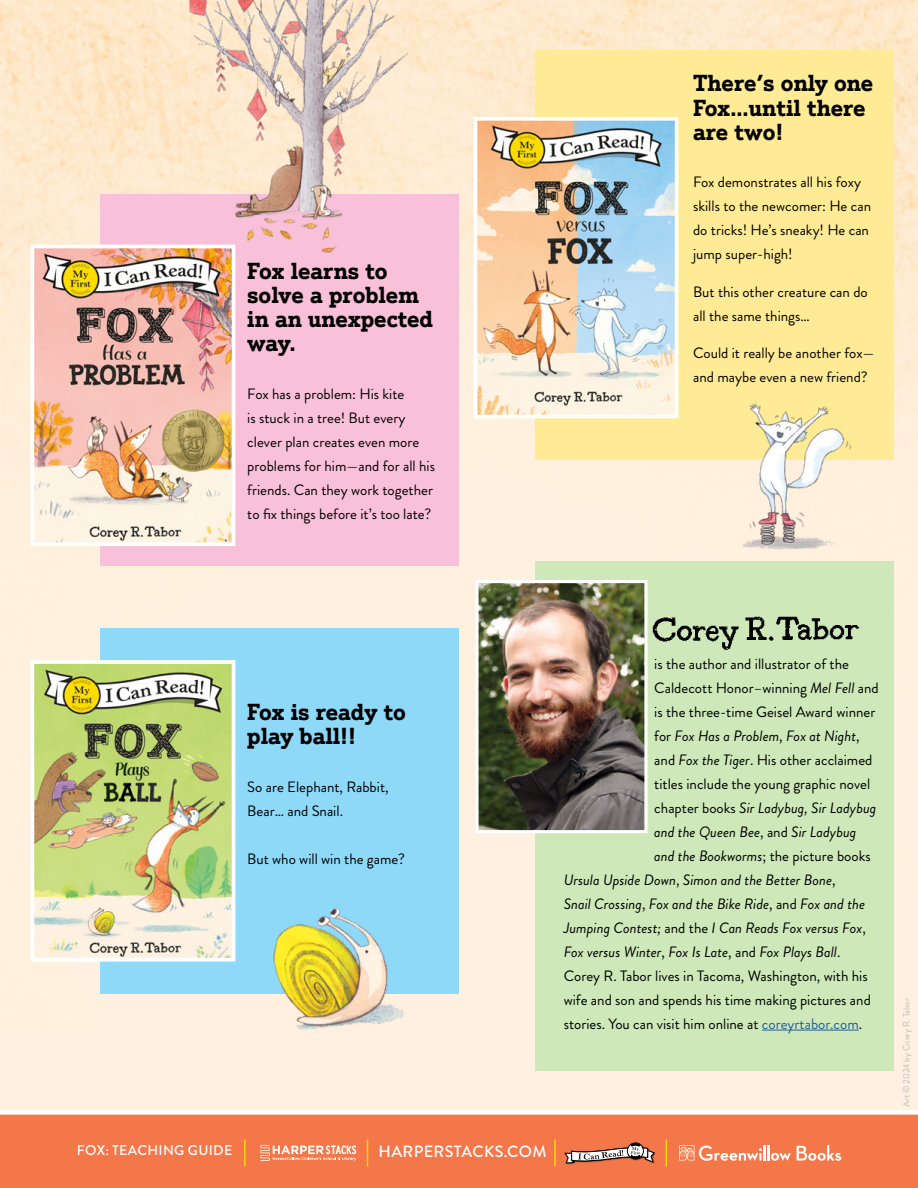
<style>
.page{position:relative;width:918px;height:1188px;background:#fff}
.page>*{position:absolute;margin:0;border:0;box-sizing:border-box;transform-origin:0 0}
.t1{font:700 22.5px/24px "Justus Pro";color:#000}
.t2{font:500 16.2px "Brandon Grotesque";letter-spacing:.02em;color:#fff}
.t3{font:15px/24px "Brandon Grotesque";color:#000}
.t4{font:italic 15px "Brandon Grotesque";color:#000}
.t5{font:500 14.1px "Brandon Grotesque";letter-spacing:.02em;color:#fff}
.t6{font:9px "Brandon Grotesque";color:#bcbec0}
.s1{font-style:italic}
.s2{font-style:normal}
.s3{color:#215e9e}
</style>
<div class="page">
<img style="left:0;top:0;width:918px;height:1110px">
<div style="left:0;top:1114px;width:918px;height:74px;background:#f47749"></div>
<svg style="left:564px;top:1143px;width:91px;height:21px"></svg>
<svg style="left:679px;top:1145px;width:112px;height:16px"></svg>
<svg style="left:797px;top:1145px;width:44px;height:16px"></svg>
<svg style="left:260px;top:1145px;width:96px;height:16px"></svg>
<hr style="left:244px;top:1139px;width:2px;height:27px;background:#fd0">
<svg style="left:367px;top:1139px;width:1px;height:27px"></svg>
<hr style="left:554px;top:1139px;width:2px;height:27px;background:#fd0">
<svg style="left:666px;top:1139px;width:1px;height:27px"></svg>
<div style="left:0;top:1110px;width:918px;height:5px;background:#fff"></div>
<div style="left:100px;top:195px;width:359px;height:371px;background:#f8c1d9"></div>
<img style="left:36px;top:250px;width:194px;height:291px">
<div style="left:31px;top:245px;width:204px;height:301px;border:4px solid #fff"></div>
<div style="left:535px;top:51px;width:359px;height:409px;background:#ffeb95"></div>
<img style="left:479px;top:122px;width:195px;height:291px">
<div style="left:474px;top:117px;width:205px;height:301px;border:4px solid #fff"></div>
<div style="left:100px;top:628px;width:359px;height:366px;background:#8ed8f8"></div>
<img style="left:36px;top:665px;width:194px;height:292px">
<div style="left:31px;top:660px;width:204px;height:302px;border:4px solid #fff"></div>
<div style="left:535px;top:562px;width:359px;height:509px;background:#cee8b9"></div>
<hr style="left:762px;top:1030px;width:97px;height:1px;background:#215e9e">
<img style="left:479px;top:584px;width:165px;height:245px">
<div style="left:475px;top:580px;width:173px;height:253px;border:3px solid #fff"></div>
<img style="left:642px;top:603px;width:218px;height:50px">
<img style="left:181px;top:0;width:232px;height:284px">
<img style="left:707px;top:403px;width:157px;height:159px">
<img style="left:254px;top:908px;width:152px;height:128px">
<h1 class="t1" style="left:247px;top:258px;width:187px">Fox learns to solve a problem in an unexpected way.</h1>
<p class="t3" style="left:247px;top:382px;width:189px">Fox has a problem: His kite<br>is stuck in a tree! But every clever plan creates even more problems for him—and for all his friends. Can they work together to fix things before it’s too late?</p>
<h1 class="t1" style="left:693px;top:71px;width:182px">There’s only one<br>Fox…until there are two!</h1>
<p class="t3" style="left:693px;top:171px;width:180px">Fox demonstrates all his foxy skills to the newcomer: He can do tricks! He’s sneaky! He can jump super-high!</p>
<p class="t3" style="left:693px;top:280px;width:176px">But this other creature can do all the same things…</p>
<p class="t3" style="left:693px;top:342px;width:183px">Could it really be another fox— and maybe even a new friend?</p>
<h1 class="t1" style="left:247px;top:700px;width:160px">Fox is ready to play ball!!</h1>
<p class="t3" style="left:247px;top:775px;width:143px">So are Elephant, Rabbit,<br>Bear… and Snail.</p>
<p class="t3" style="left:247px;top:847px;width:159px">But who will win the game?</p>
<p class="t3" style="left:654px;top:652px;width:196px">is the author and illustrator of the</p>
<p class="t3" style="left:654px;top:676px;width:226px">Caldecott Honor–winning <span class="s1">Mel Fell</span> and</p>
<p class="t3" style="left:654px;top:700px;width:223px">is the three-time Geisel Award winner</p>
<p class="t4" style="left:654px;top:725px;width:207px"><span class="s2">for</span> Fox Has a Problem<span class="s2">,</span> Fox at Night<span class="s2">,</span></p>
<p class="t3" style="left:654px;top:748px;width:220px">and <span class="s1">Fox the Tiger</span>. His other acclaimed</p>
<p class="t3" style="left:654px;top:772px;width:217px">titles include the young graphic novel</p>
<p class="t4" style="left:654px;top:797px;width:224px"><span class="s2">chapter books</span> Sir Ladybug, Sir Ladybug</p>
<p class="t4" style="left:654px;top:821px;width:204px">and the Queen Bee<span class="s2">, and</span> Sir Ladybug</p>
<p class="t3" style="left:654px;top:844px;width:218px"><span class="s1">and the Bookworms</span>; the picture books</p>
<p class="t4" style="left:564px;top:869px;width:273px">Ursula Upside Down<span class="s2">,</span> Simon and the Better Bone<span class="s2">,</span></p>
<p class="t4" style="left:564px;top:893px;width:303px">Snail Crossing<span class="s2">,</span> Fox and the Bike Ride<span class="s2">, and</span> Fox and the</p>
<p class="t4" style="left:564px;top:917px;width:304px">Jumping Contest; <span class="s2">and the</span> I Can Reads Fox versus Fox<span class="s2">,</span></p>
<p class="t4" style="left:564px;top:941px;width:278px">Fox versus Winter<span class="s2">,</span> Fox Is Late<span class="s2">, and</span> Fox Plays Ball<span class="s2">.</span></p>
<p class="t3" style="left:564px;top:964px;width:306px">Corey R. Tabor lives in Tacoma, Washington, with his</p>
<p class="t3" style="left:564px;top:988px;width:309px">wife and son and spends his time making pictures and</p>
<p class="t3" style="left:564px;top:1012px;width:300px">stories. You can visit him online at <span class="s3">coreyrtabor.com</span>.</p>
<p class="t5" style="left:77px;top:1141px;width:157px">FOX: TEACHING GUIDE</p>
<p class="t2" style="left:379px;top:1140px;width:169px">HARPERSTACKS.COM</p>
<p class="t6" style="left:900px;top:1107px;width:111px;rotate:-90deg">Art © 2024 by Corey R. Tabor</p>
</div>
